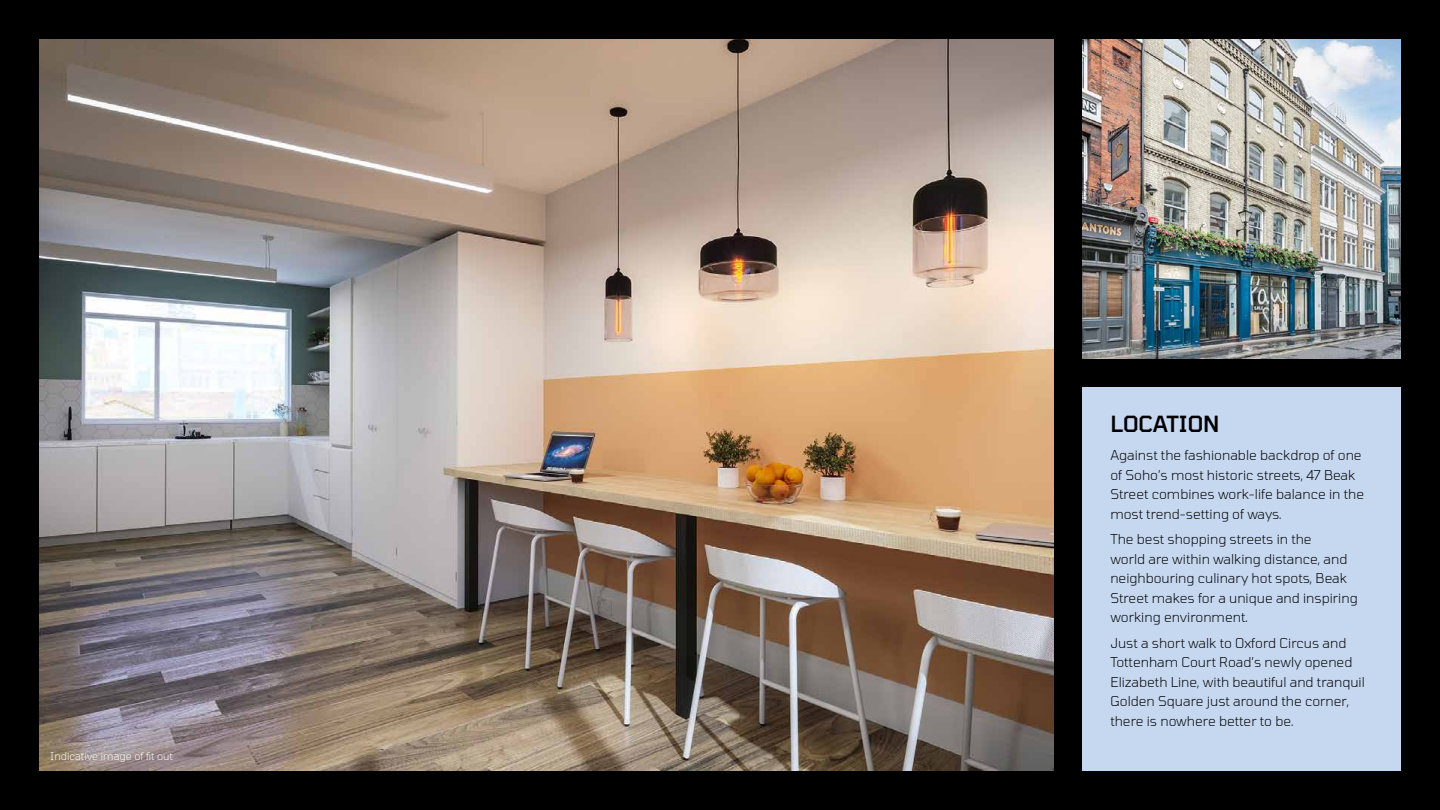
<style>
.page{position:relative;width:1440px;height:810px;background:#000}
.page>*{position:absolute;margin:0;border:0;box-sizing:border-box;transform-origin:0 0}
.t1{font:500 22.12px "Tomorrow";color:#000}
.t2{font:300 13.5px/19.5px "Tomorrow";color:#000}
.t3{font:300 10.5px "Tomorrow";color:#fff}
</style>
<div class="page">
<div style="left:1083px;top:387px;width:318px;height:384px;background:#c6d7f0"></div>
<img style="left:1083px;top:39px;width:318px;height:319px">
<img style="left:39px;top:39px;width:1014px;height:732px">
<p class="t3" style="left:50px;top:748px;width:124px">Indicative image of fit out</p>
<h1 class="t1" style="left:1110px;top:405px;width:111px">LOCATION</h1>
<p class="t2" style="left:1110px;top:444px;width:255px">Against the fashionable backdrop of one of Soho’s most historic streets, 47 Beak Street combines work-life balance in the most trend-setting of ways.</p>
<p class="t2" style="left:1110px;top:528px;width:249px">The best shopping streets in the<br>world are within walking distance, and neighbouring culinary hot spots, Beak Street makes for a unique and inspiring working environment.</p>
<p class="t2" style="left:1110px;top:632px;width:256px">Just a short walk to Oxford Circus and Tottenham Court Road’s newly opened Elizabeth Line, with beautiful and tranquil Golden Square just around the corner, there is nowhere better to be.</p>
</div>
